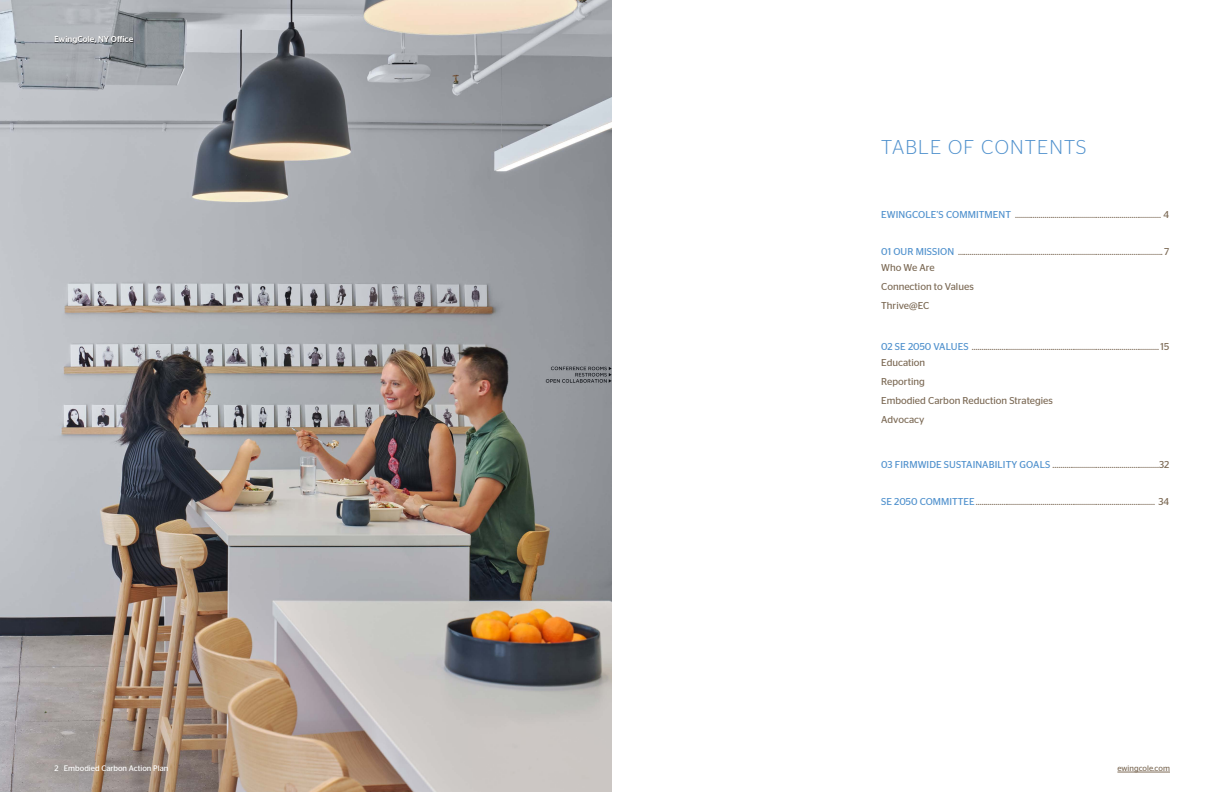
<style>
.page{position:relative;width:1224px;height:792px;background:#fff}
.page>*{position:absolute;margin:0;border:0;box-sizing:border-box;transform-origin:0 0}
.t1{font:300 20px "Stag Sans";letter-spacing:.06em;color:#5091cd}
.t2{font:10px/19.2px "Stag Sans";color:#7c6a55}
.t3{font:500 8.5px "Stag Sans";color:#fff}
.t4{font:8px "Stag Sans";color:#fff}
.t5{font:8px "Stag Sans";color:#7c6a55}
.s1{color:#5091cd}
</style>
<div class="page">
<img style="left:0;top:0;width:612px;height:792px">
<hr style="left:1117px;top:772px;width:53px;height:1px;background:#7c6a55">
<div style="left:55px;top:36px;width:79px;height:9px;background:#000;opacity:.75"></div>
<p class="t3" style="left:54px;top:35px;width:81px">EwingCole, NY Office</p>
<p class="t4" style="left:55px;top:764px;width:115px">2 Embodied Carbon Action Plan</p>
<h1 class="t1" style="left:881px;top:136px;width:207px">TABLE OF CONTENTS</h1>
<p class="t2" style="left:881px;top:205px;width:289px"><span class="s1">EWINGCOLE’S COMMITMENT</span> .......................................................................... 4</p>
<p class="t2" style="left:881px;top:244px;width:289px;line-height:15.6px"><span class="s1">01 OUR MISSION</span> ........................................................................................................7<br>Who We Are</p>
<p class="t2" style="left:881px;top:277px;width:94px">Connection to Values<br>Thrive@EC</p>
<p class="t2" style="left:881px;top:339px;width:289px;line-height:15.6px"><span class="s1">02 SE 2050 VALUES</span> ............................................................................................... 15<br>Education</p>
<p class="t2" style="left:881px;top:372px;width:173px">Reporting<br>Embodied Carbon Reduction Strategies<br>Advocacy</p>
<p class="t2" style="left:881px;top:455px;width:290px"><span class="s1">03 FIRMWIDE SUSTAINABILITY GOALS</span> ......................................................32</p>
<p class="t2" style="left:881px;top:492px;width:289px"><span class="s1">SE 2050 COMMITTEE</span>........................................................................................... 34</p>
<p class="t5" style="left:1117px;top:764px;width:54px">ewingcole.com</p>
</div>
